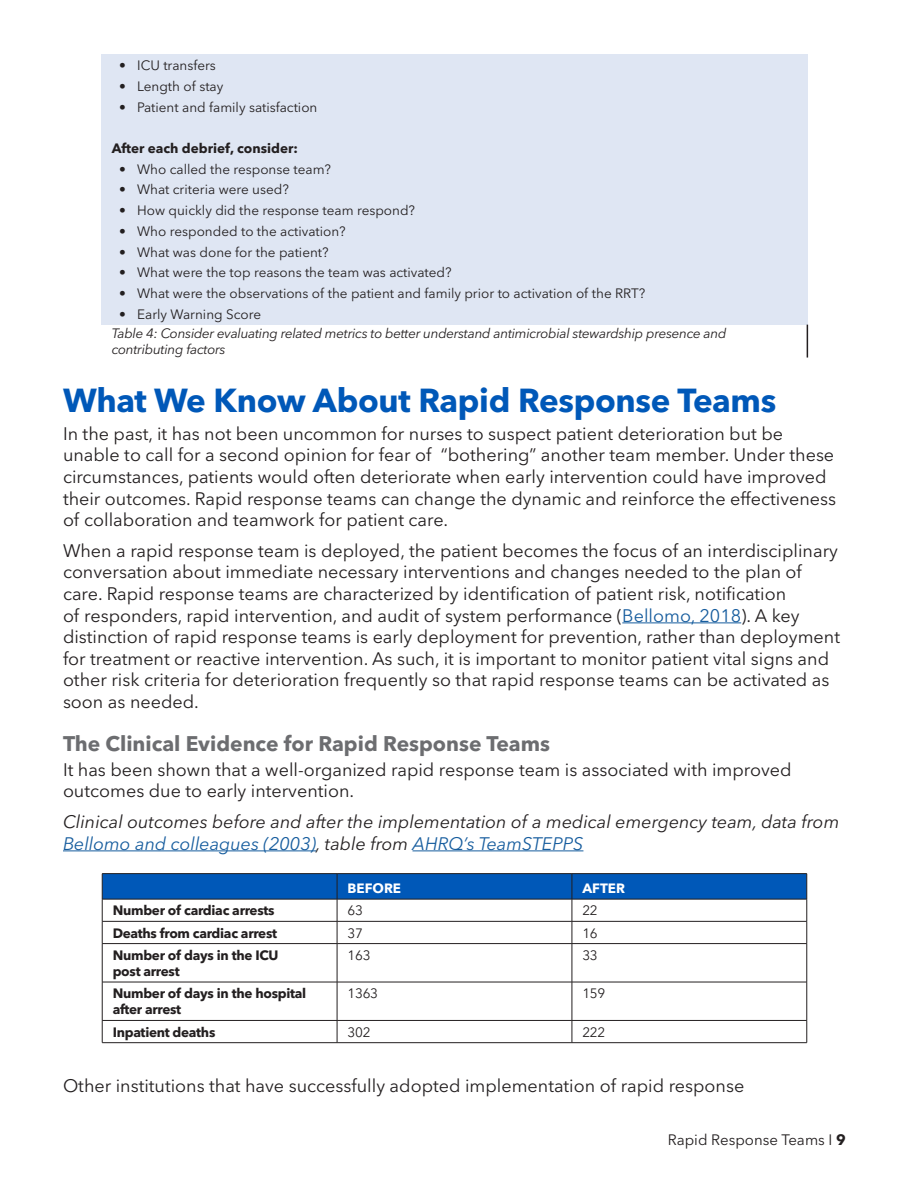
<style>
.page{position:relative;width:918px;height:1188px;background:#fff}
.page>*{position:absolute;margin:0;border:0;box-sizing:border-box;transform-origin:0 0}
.Heading_1{font:700 33px "Avenir Next LT Pro";letter-spacing:-.01em;color:#0058b8}
.Heading_2{font:700 21px "Avenir Next LT Pro";color:#6c6d70}
.Body_text{font:18px/21.6px "Avenir Next LT Pro";color:#231f20}
.Body_text-2{font:italic 18px/21.6px "Avenir Next LT Pro";color:#231f20}
.t1{font:15px "Avenir Next LT Pro";color:#231f20}
.PI_Text{font:13.5px "Avenir Next LT Pro";color:#231f20}
.PI_Text-2{font:700 13.5px/16.2px "Avenir Next LT Pro";letter-spacing:-.02em;color:#231f20}
.PI_Footer{font:italic 13.5px/16.2px "Avenir Next LT Pro";letter-spacing:-.02em;color:#231f20}
.PI_Bullet{font:700 13.5px "Avenir Next LT Pro";color:#231f20}
.PI_Header{font:700 13.5px "Avenir Next";color:#fff}
.s1{color:#175d9e}
.s2{font-weight:700}
</style>
<div class="page">
<hr style="left:622px;top:622px;width:119px;height:1px;background:#175d9e">
<hr style="left:63px;top:850px;width:253px;height:1px;background:#175d9e">
<hr style="left:413px;top:850px;width:170px;height:1px;background:#175d9e">
<div style="left:101px;top:54px;width:706px;height:271px;background:#dfe6f3"></div>
<hr style="left:807px;top:325px;width:1px;height:33px;background:#231f20">
<hr style="left:102px;top:873px;width:235px;height:1px;background:#231f20">
<hr style="left:337px;top:873px;width:235px;height:1px;background:#231f20">
<hr style="left:572px;top:873px;width:235px;height:1px;background:#231f20">
<svg style="left:102px;top:874px;width:706px;height:70px"></svg>
<hr style="left:102px;top:943px;width:235px;height:1px;background:#231f20">
<hr style="left:102px;top:944px;width:1px;height:38px;background:#231f20">
<hr style="left:337px;top:943px;width:235px;height:1px;background:#231f20">
<hr style="left:337px;top:944px;width:1px;height:38px;background:#231f20">
<hr style="left:572px;top:943px;width:235px;height:1px;background:#231f20">
<hr style="left:572px;top:944px;width:1px;height:38px;background:#231f20">
<hr style="left:807px;top:944px;width:1px;height:38px;background:#231f20">
<hr style="left:102px;top:982px;width:235px;height:1px;background:#231f20">
<hr style="left:102px;top:982px;width:1px;height:38px;background:#231f20">
<hr style="left:337px;top:982px;width:235px;height:1px;background:#231f20">
<hr style="left:337px;top:982px;width:1px;height:38px;background:#231f20">
<hr style="left:572px;top:982px;width:235px;height:1px;background:#231f20">
<hr style="left:572px;top:982px;width:1px;height:38px;background:#231f20">
<hr style="left:807px;top:982px;width:1px;height:38px;background:#231f20">
<hr style="left:102px;top:1020px;width:235px;height:1px;background:#231f20">
<svg style="left:102px;top:1021px;width:1px;height:21px"></svg>
<hr style="left:337px;top:1020px;width:235px;height:1px;background:#231f20">
<svg style="left:337px;top:1021px;width:1px;height:21px"></svg>
<hr style="left:572px;top:1020px;width:235px;height:1px;background:#231f20">
<svg style="left:572px;top:1021px;width:1px;height:21px"></svg>
<svg style="left:807px;top:1021px;width:1px;height:22px"></svg>
<hr style="left:102px;top:1042px;width:235px;height:1px;background:#231f20">
<hr style="left:337px;top:1042px;width:235px;height:1px;background:#231f20">
<hr style="left:572px;top:1042px;width:235px;height:1px;background:#231f20">
<p class="PI_Text" style="left:119px;top:57px;width:98px">• ICU transfers</p>
<p class="PI_Text" style="left:119px;top:78px;width:106px">• Length of stay</p>
<p class="PI_Text" style="left:119px;top:99px;width:200px">• Patient and family satisfaction</p>
<p class="PI_Bullet" style="left:112px;top:140px;width:188px">After each debrief, consider:</p>
<p class="PI_Text" style="left:119px;top:161px;width:213px">• Who called the response team?</p>
<p class="PI_Text" style="left:119px;top:182px;width:171px">• What criteria were used?</p>
<p class="PI_Text" style="left:119px;top:202px;width:297px">• How quickly did the response team respond?</p>
<p class="PI_Text" style="left:119px;top:223px;width:228px">• Who responded to the activation?</p>
<p class="PI_Text" style="left:119px;top:244px;width:211px">• What was done for the patient?</p>
<p class="PI_Text" style="left:119px;top:264px;width:334px">• What were the top reasons the team was activated?</p>
<p class="PI_Text" style="left:119px;top:285px;width:528px">• What were the observations of the patient and family prior to activation of the RRT?</p>
<p class="PI_Text" style="left:119px;top:306px;width:143px">• Early Warning Score</p>
<p class="PI_Footer" style="left:112px;top:325px;width:616px">Table 4: Consider evaluating related metrics to better understand antimicrobial stewardship presence and contributing factors</p>
<p class="Heading_1" style="left:63px;top:380px;width:715px">What We Know About Rapid Response Teams</p>
<p class="Body_text" style="left:63px;top:423px;width:775px">In the past, it has not been uncommon for nurses to suspect patient deterioration but be unable to call for a second opinion for fear of “bothering” another team member. Under these circumstances, patients would often deteriorate when early intervention could have improved their outcomes. Rapid response teams can change the dynamic and reinforce the effectiveness of collaboration and teamwork for patient care.</p>
<p class="Body_text" style="left:63px;top:540px;width:779px">When a rapid response team is deployed, the patient becomes the focus of an interdisciplinary conversation about immediate necessary interventions and changes needed to the plan of care. Rapid response teams are characterized by identification of patient risk, notification<br>of responders, rapid intervention, and audit of system performance (<span class="s1">Bellomo, 2018</span>). A key distinction of rapid response teams is early deployment for prevention, rather than deployment for treatment or reactive intervention. As such, it is important to monitor patient vital signs and other risk criteria for deterioration frequently so that rapid response teams can be activated as soon as needed.</p>
<p class="Heading_2" style="left:63px;top:731px;width:489px">The Clinical Evidence for Rapid Response Teams</p>
<p class="Body_text" style="left:63px;top:759px;width:730px">It has been shown that a well-organized rapid response team is associated with improved outcomes due to early intervention.</p>
<p class="Body_text-2" style="left:63px;top:811px;width:778px">Clinical outcomes before and after the implementation of a medical emergency team, data from<br><span class="s1">Bellomo and colleagues (2003)</span>, table from <span class="s1">AHRQ’s TeamSTEPPS</span></p>
<p class="PI_Header" style="left:348px;top:877px;width:55px">BEFORE</p>
<p class="PI_Header" style="left:582px;top:877px;width:44px">AFTER</p>
<p class="PI_Text-2" style="left:113px;top:902px;width:163px">Number of cardiac arrests</p>
<p class="PI_Text" style="left:348px;top:903px;width:17px">63</p>
<p class="PI_Text" style="left:582px;top:903px;width:17px">22</p>
<p class="PI_Text-2" style="left:113px;top:925px;width:166px">Deaths from cardiac arrest</p>
<p class="PI_Text" style="left:348px;top:925px;width:17px">37</p>
<p class="PI_Text" style="left:582px;top:925px;width:17px">16</p>
<p class="PI_Text-2" style="left:113px;top:947px;width:167px">Number of days in the ICU post arrest</p>
<p class="PI_Text" style="left:348px;top:947px;width:24px">163</p>
<p class="PI_Text" style="left:582px;top:947px;width:17px">33</p>
<p class="PI_Text-2" style="left:113px;top:985px;width:195px">Number of days in the hospital after arrest</p>
<p class="PI_Text" style="left:348px;top:985px;width:32px">1363</p>
<p class="PI_Text" style="left:582px;top:985px;width:24px">159</p>
<p class="PI_Text-2" style="left:113px;top:1024px;width:104px">Inpatient deaths</p>
<p class="PI_Text" style="left:348px;top:1024px;width:24px">302</p>
<p class="PI_Text" style="left:582px;top:1024px;width:24px">222</p>
<p class="Body_text" style="left:63px;top:1075px;width:683px">Other institutions that have successfully adopted implementation of rapid response</p>
<p class="t1" style="left:668px;top:1131px;width:180px">Rapid Response Teams I <span class="s2">9</span></p>
</div>
